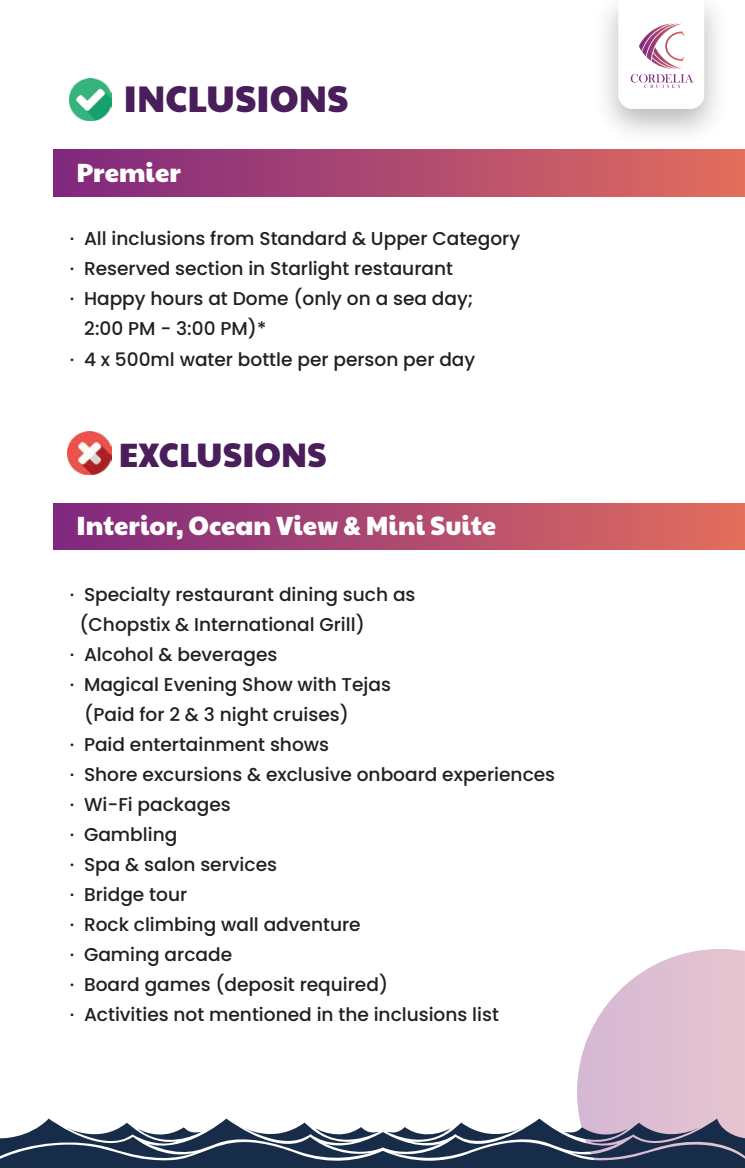
<style>
.page{position:relative;width:745px;height:1168px;background:#fff}
.page>*{position:absolute;margin:0;border:0;box-sizing:border-box;transform-origin:0 0}
.t1{font:36.25px "Paytone One";color:#4a1d5b}
.t2{font:33.25px "Paytone One";color:#4a1d5b}
.t3{font:25.75px "Paytone One";color:#fff}
.t4{font:500 18.5px "Poppins";color:#231f20}
</style>
<div class="page">
<svg style="left:577px;top:949px;width:167px;height:169px"></svg>
<div style="left:53px;top:150px;width:691px;height:46px;background:linear-gradient(to right,#7e2780,#e16d5e)"></div>
<img style="left:584px;top:5px;width:153px;height:149px">
<svg style="left:0;top:1118px;width:744px;height:49px"></svg>
<div style="left:53px;top:503px;width:691px;height:46px;background:linear-gradient(to right,#7e2780,#e16d5e)"></div>
<svg style="left:618px;top:5px;width:85px;height:104px"></svg>
<img style="left:70px;top:79px;width:42px;height:42px">
<img style="left:67px;top:431px;width:44px;height:43px">
<h1 class="t1" style="left:124px;top:66px;width:226px">INCLUSIONS</h1>
<h3 class="t3" style="left:76px;top:149px;width:106px">Premier</h3>
<p class="t4" style="left:70px;top:228px;width:451px">· All inclusions from Standard &amp; Upper Category</p>
<p class="t4" style="left:70px;top:258px;width:384px">· Reserved section in Starlight restaurant</p>
<p class="t4" style="left:70px;top:288px;width:405px">· Happy hours at Dome (only on a sea day;</p>
<p class="t4" style="left:84px;top:318px;width:183px">2:00 PM - 3:00 PM)*</p>
<p class="t4" style="left:70px;top:348px;width:407px">· 4 x 500ml water bottle per person per day</p>
<h2 class="t2" style="left:119px;top:424px;width:209px">EXCLUSIONS</h2>
<h3 class="t3" style="left:76px;top:502px;width:421px">Interior, Ocean View &amp; Mini Suite</h3>
<p class="t4" style="left:70px;top:583px;width:347px">· Specialty restaurant dining such as</p>
<p class="t4" style="left:79px;top:613px;width:287px">(Chopstix &amp; International Grill)</p>
<p class="t4" style="left:70px;top:643px;width:209px">· Alcohol &amp; beverages</p>
<p class="t4" style="left:70px;top:673px;width:322px">· Magical Evening Show with Tejas</p>
<p class="t4" style="left:84px;top:703px;width:266px">(Paid for 2 &amp; 3 night cruises)</p>
<p class="t4" style="left:70px;top:733px;width:261px">· Paid entertainment shows</p>
<p class="t4" style="left:70px;top:763px;width:486px">· Shore excursions &amp; exclusive onboard experiences</p>
<p class="t4" style="left:70px;top:793px;width:162px">· Wi-Fi packages</p>
<p class="t4" style="left:70px;top:823px;width:109px">· Gambling</p>
<p class="t4" style="left:70px;top:853px;width:208px">· Spa &amp; salon services</p>
<p class="t4" style="left:70px;top:883px;width:119px">· Bridge tour</p>
<p class="t4" style="left:70px;top:913px;width:292px">· Rock climbing wall adventure</p>
<p class="t4" style="left:70px;top:943px;width:164px">· Gaming arcade</p>
<p class="t4" style="left:70px;top:973px;width:319px">· Board games (deposit required)</p>
<p class="t4" style="left:70px;top:1003px;width:430px">· Activities not mentioned in the inclusions list</p>
</div>
